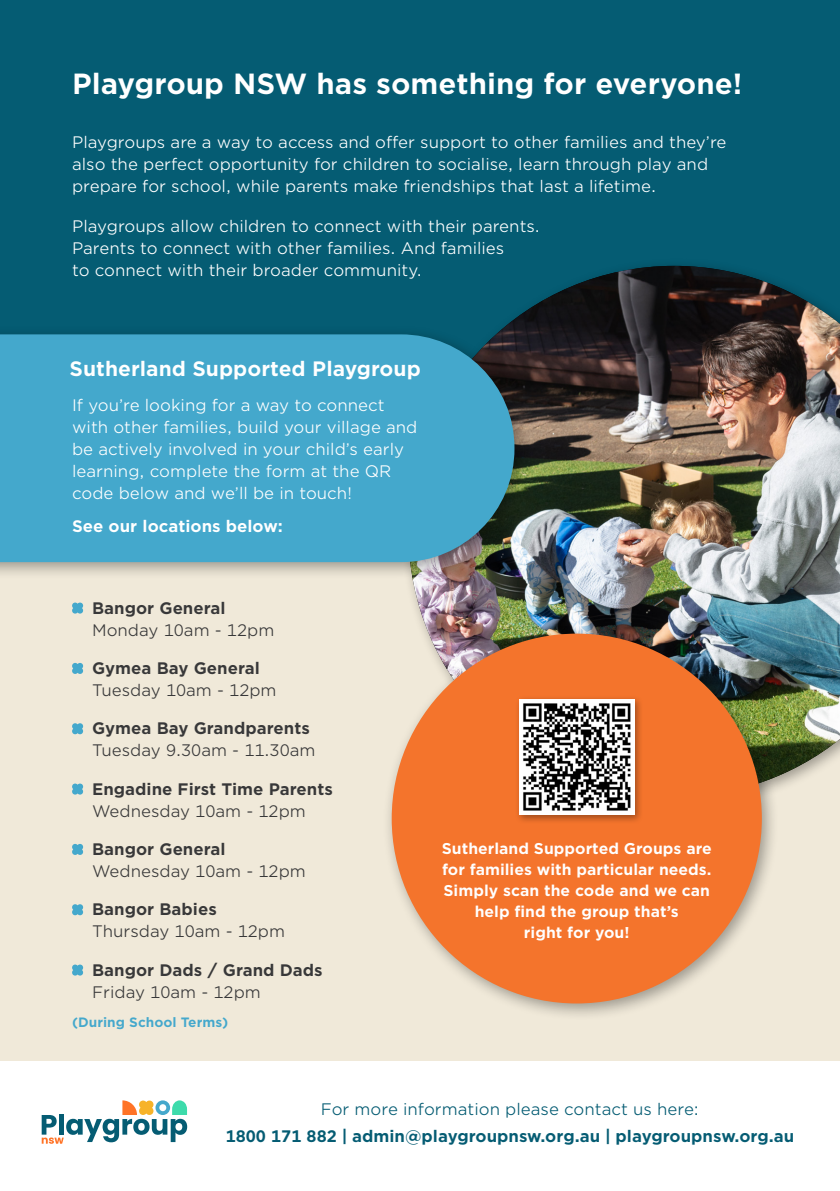
<style>
.page{position:relative;width:840px;height:1191px;background:#fff}
.page>*{position:absolute;margin:0;border:0;box-sizing:border-box;transform-origin:0 0}
.t1{font:700 28px "Gotham Office";color:#fff}
.t2{font:700 20px "Gotham Office";color:#fff}
.t3{font:16px/22px "Gotham Office";color:#fff}
.t4{font:16px "Gotham Office";color:#383839}
.t5{font:700 16px "Gotham Office";color:#383839}
.t6{font:700 16px "Gotham Office";color:#055c73}
.t7{font:16px "Gotham Office";color:#055c73}
.t8{font:700 16px "Gotham Office";color:#fff}
.t9{font:700 15px/21px "Gotham Office";color:#fff;text-align:center}
.t10{font:700 13px "Gotham Office";color:#44a8cc}
</style>
<div class="page">
<div style="left:0;top:0;width:839px;height:368px;background:#055c73"></div>
<div style="left:0;top:368px;width:839px;height:693px;background:#f0e9d9"></div>
<svg style="left:42px;top:1100px;width:145px;height:43px"></svg>
<div style="left:400px;top:257px;width:439px;height:556px;background:#000;opacity:.35"></div>
<img style="left:408px;top:266px;width:431px;height:531px">
<div style="left:382px;top:624px;width:396px;height:397px;background:#000;opacity:.35"></div>
<div style="left:391px;top:633px;width:370px;height:370px;background:#f4742c;border-radius:50%"></div>
<div style="left:514px;top:695px;width:129px;height:128px;background:#000;opacity:.35"></div>
<img style="left:518px;top:699px;width:116px;height:116px">
<svg style="left:72px;top:602px;width:11px;height:12px"></svg>
<svg style="left:72px;top:662px;width:11px;height:12px"></svg>
<svg style="left:72px;top:723px;width:11px;height:11px"></svg>
<svg style="left:72px;top:783px;width:11px;height:12px"></svg>
<svg style="left:72px;top:843px;width:11px;height:12px"></svg>
<svg style="left:72px;top:904px;width:11px;height:11px"></svg>
<svg style="left:72px;top:964px;width:11px;height:12px"></svg>
<div style="left:0;top:325px;width:531px;height:255px;background:#000;opacity:.35"></div>
<div style="left:0;top:334px;width:514px;height:228px;background:#44a8cc"></div>
<h1 class="t1" style="left:72px;top:65px;width:671px">Playgroup NSW has something for everyone!</h1>
<p class="t3" style="left:72px;top:130px;width:655px">Playgroups are a way to access and offer support to other families and they’re also the perfect opportunity for children to socialise, learn through play and prepare for school, while parents make friendships that last a lifetime.</p>
<p class="t3" style="left:72px;top:215px;width:469px">Playgroups allow children to connect with their parents.<br>Parents to connect with other families. And families<br>to connect with their broader community.</p>
<p class="t2" style="left:70px;top:355px;width:352px">Sutherland Supported Playgroup</p>
<p class="t3" style="left:72px;top:394px;width:347px">If you’re looking for a way to connect with other families, build your village and be actively involved in your child’s early learning, complete the form at the QR code below and we’ll be in touch!</p>
<p class="t8" style="left:72px;top:515px;width:212px">See our locations below:</p>
<p class="t5" style="left:92px;top:596px;width:135px">Bangor General</p>
<p class="t4" style="left:92px;top:619px;width:184px">Monday 10am - 12pm</p>
<p class="t5" style="left:92px;top:657px;width:169px">Gymea Bay General</p>
<p class="t4" style="left:92px;top:679px;width:186px">Tuesday 10am - 12pm</p>
<p class="t5" style="left:92px;top:717px;width:219px">Gymea Bay Grandparents</p>
<p class="t4" style="left:92px;top:740px;width:225px">Tuesday 9.30am - 11.30am</p>
<p class="t5" style="left:92px;top:777px;width:242px">Engadine First Time Parents</p>
<p class="t4" style="left:92px;top:800px;width:215px">Wednesday 10am - 12pm</p>
<p class="t5" style="left:92px;top:838px;width:135px">Bangor General</p>
<p class="t4" style="left:92px;top:860px;width:215px">Wednesday 10am - 12pm</p>
<p class="t5" style="left:92px;top:898px;width:126px">Bangor Babies</p>
<p class="t4" style="left:92px;top:920px;width:194px">Thursday 10am - 12pm</p>
<p class="t5" style="left:92px;top:958px;width:232px">Bangor Dads / Grand Dads</p>
<p class="t4" style="left:92px;top:981px;width:170px">Friday 10am - 12pm</p>
<p class="t10" style="left:72px;top:1013px;width:157px">(During School Terms)</p>
<p class="t9" style="left:441px;top:837px;width:271px">Sutherland Supported Groups are for families with particular needs.<br>Simply scan the code and we can help find the group that’s<br>right for you!</p>
<p class="t7" style="left:321px;top:1099px;width:379px">For more information please contact us here:</p>
<p class="t6" style="left:225px;top:1124px;width:569px">1800 171 882 | admin@playgroupnsw.org.au | playgroupnsw.org.au</p>
</div>
